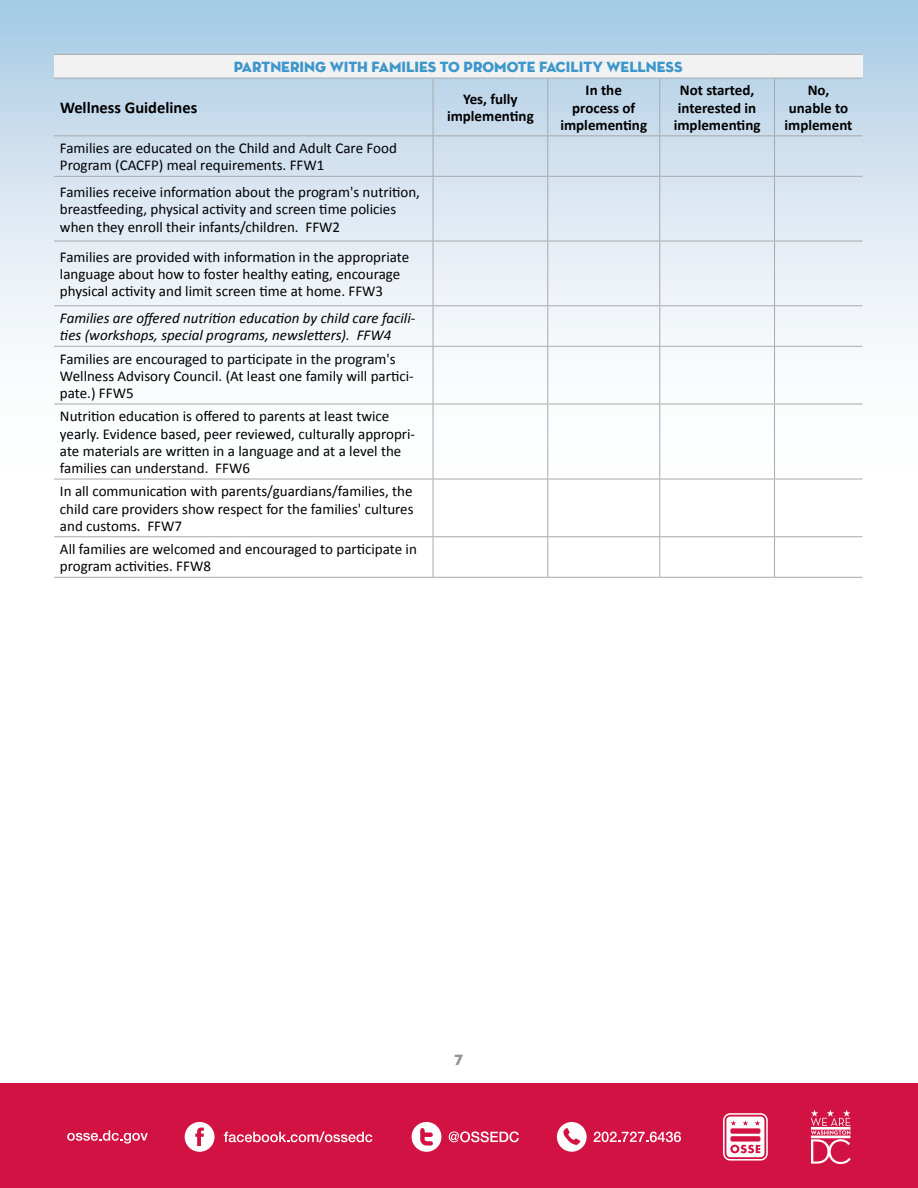
<style>
.page{position:relative;width:918px;height:1188px;background:#fff}
.page>*{position:absolute;margin:0;border:0;box-sizing:border-box;transform-origin:0 0}
.t1{font:700 16.5px "Calibri";color:#000}
.t2{font:15px/17.2px "Calibri";color:#000}
.t3{font:700 15px/17.2px "Calibri";color:#000;text-align:center}
.t4{font:italic 15px/17.2px "Calibri";color:#000}
.t5{font:15px "Neutra Disp Titling";color:#3e97cb}
.t6{font:15px "Neutra Disp Titling";color:#939598}
</style>
<div class="page">
<div style="left:0;top:0;width:918px;height:468px;background:linear-gradient(to bottom,#adcde5,#fff)"></div>
<div style="left:54px;top:54px;width:808px;height:24px;background:#f2f2f2"></div>
<hr style="left:54px;top:54px;width:379px;height:1px;background:#a7a9ac">
<hr style="left:433px;top:54px;width:115px;height:1px;background:#a7a9ac">
<hr style="left:548px;top:54px;width:112px;height:1px;background:#a7a9ac">
<hr style="left:660px;top:54px;width:115px;height:1px;background:#a7a9ac">
<hr style="left:775px;top:54px;width:87px;height:1px;background:#a7a9ac">
<hr style="left:54px;top:78px;width:379px;height:1px;background:#a7a9ac">
<hr style="left:433px;top:78px;width:115px;height:1px;background:#a7a9ac">
<hr style="left:433px;top:78px;width:1px;height:57px;background:#a7a9ac">
<hr style="left:548px;top:78px;width:112px;height:1px;background:#a7a9ac">
<hr style="left:547px;top:78px;width:1px;height:57px;background:#a7a9ac">
<hr style="left:660px;top:78px;width:115px;height:1px;background:#a7a9ac">
<hr style="left:659px;top:78px;width:1px;height:57px;background:#a7a9ac">
<hr style="left:775px;top:78px;width:87px;height:1px;background:#a7a9ac">
<hr style="left:774px;top:78px;width:1px;height:57px;background:#a7a9ac">
<hr style="left:54px;top:135px;width:379px;height:1px;background:#a7a9ac">
<hr style="left:433px;top:135px;width:115px;height:1px;background:#a7a9ac">
<hr style="left:433px;top:136px;width:1px;height:40px;background:#a7a9ac">
<hr style="left:548px;top:135px;width:112px;height:1px;background:#a7a9ac">
<hr style="left:547px;top:136px;width:1px;height:40px;background:#a7a9ac">
<hr style="left:660px;top:135px;width:115px;height:1px;background:#a7a9ac">
<hr style="left:659px;top:136px;width:1px;height:40px;background:#a7a9ac">
<hr style="left:775px;top:135px;width:87px;height:1px;background:#a7a9ac">
<hr style="left:774px;top:136px;width:1px;height:40px;background:#a7a9ac">
<hr style="left:54px;top:176px;width:379px;height:1px;background:#a7a9ac">
<hr style="left:433px;top:176px;width:115px;height:1px;background:#a7a9ac">
<hr style="left:433px;top:177px;width:1px;height:64px;background:#a7a9ac">
<hr style="left:548px;top:176px;width:112px;height:1px;background:#a7a9ac">
<hr style="left:547px;top:177px;width:1px;height:64px;background:#a7a9ac">
<hr style="left:660px;top:176px;width:115px;height:1px;background:#a7a9ac">
<hr style="left:659px;top:177px;width:1px;height:64px;background:#a7a9ac">
<hr style="left:775px;top:176px;width:87px;height:1px;background:#a7a9ac">
<hr style="left:774px;top:177px;width:1px;height:64px;background:#a7a9ac">
<hr style="left:54px;top:241px;width:379px;height:1px;background:#a7a9ac">
<hr style="left:433px;top:241px;width:115px;height:1px;background:#a7a9ac">
<hr style="left:433px;top:241px;width:1px;height:64px;background:#a7a9ac">
<hr style="left:548px;top:241px;width:112px;height:1px;background:#a7a9ac">
<hr style="left:547px;top:241px;width:1px;height:64px;background:#a7a9ac">
<hr style="left:660px;top:241px;width:115px;height:1px;background:#a7a9ac">
<hr style="left:659px;top:241px;width:1px;height:64px;background:#a7a9ac">
<hr style="left:775px;top:241px;width:87px;height:1px;background:#a7a9ac">
<hr style="left:774px;top:241px;width:1px;height:64px;background:#a7a9ac">
<hr style="left:54px;top:305px;width:379px;height:1px;background:#a7a9ac">
<hr style="left:433px;top:305px;width:115px;height:1px;background:#a7a9ac">
<hr style="left:433px;top:306px;width:1px;height:40px;background:#a7a9ac">
<hr style="left:548px;top:305px;width:112px;height:1px;background:#a7a9ac">
<hr style="left:547px;top:306px;width:1px;height:40px;background:#a7a9ac">
<hr style="left:660px;top:305px;width:115px;height:1px;background:#a7a9ac">
<hr style="left:659px;top:306px;width:1px;height:40px;background:#a7a9ac">
<hr style="left:775px;top:305px;width:87px;height:1px;background:#a7a9ac">
<hr style="left:774px;top:306px;width:1px;height:40px;background:#a7a9ac">
<hr style="left:54px;top:346px;width:379px;height:1px;background:#a7a9ac">
<hr style="left:433px;top:346px;width:115px;height:1px;background:#a7a9ac">
<hr style="left:433px;top:347px;width:1px;height:57px;background:#a7a9ac">
<hr style="left:548px;top:346px;width:112px;height:1px;background:#a7a9ac">
<hr style="left:547px;top:347px;width:1px;height:57px;background:#a7a9ac">
<hr style="left:660px;top:346px;width:115px;height:1px;background:#a7a9ac">
<hr style="left:659px;top:347px;width:1px;height:57px;background:#a7a9ac">
<hr style="left:775px;top:346px;width:87px;height:1px;background:#a7a9ac">
<hr style="left:774px;top:347px;width:1px;height:57px;background:#a7a9ac">
<hr style="left:54px;top:404px;width:379px;height:1px;background:#a7a9ac">
<hr style="left:433px;top:404px;width:115px;height:1px;background:#a7a9ac">
<hr style="left:433px;top:404px;width:1px;height:75px;background:#a7a9ac">
<hr style="left:548px;top:404px;width:112px;height:1px;background:#a7a9ac">
<hr style="left:547px;top:404px;width:1px;height:75px;background:#a7a9ac">
<hr style="left:660px;top:404px;width:115px;height:1px;background:#a7a9ac">
<hr style="left:659px;top:404px;width:1px;height:75px;background:#a7a9ac">
<hr style="left:775px;top:404px;width:87px;height:1px;background:#a7a9ac">
<hr style="left:774px;top:404px;width:1px;height:75px;background:#a7a9ac">
<hr style="left:54px;top:479px;width:379px;height:1px;background:#a7a9ac">
<hr style="left:433px;top:479px;width:115px;height:1px;background:#a7a9ac">
<hr style="left:433px;top:479px;width:1px;height:57px;background:#a7a9ac">
<hr style="left:548px;top:479px;width:112px;height:1px;background:#a7a9ac">
<hr style="left:547px;top:479px;width:1px;height:57px;background:#a7a9ac">
<hr style="left:660px;top:479px;width:115px;height:1px;background:#a7a9ac">
<hr style="left:659px;top:479px;width:1px;height:57px;background:#a7a9ac">
<hr style="left:775px;top:479px;width:87px;height:1px;background:#a7a9ac">
<hr style="left:774px;top:479px;width:1px;height:57px;background:#a7a9ac">
<hr style="left:54px;top:536px;width:379px;height:1px;background:#a7a9ac">
<hr style="left:433px;top:536px;width:115px;height:1px;background:#a7a9ac">
<hr style="left:433px;top:537px;width:1px;height:40px;background:#a7a9ac">
<hr style="left:548px;top:536px;width:112px;height:1px;background:#a7a9ac">
<hr style="left:547px;top:537px;width:1px;height:40px;background:#a7a9ac">
<hr style="left:660px;top:536px;width:115px;height:1px;background:#a7a9ac">
<hr style="left:659px;top:537px;width:1px;height:40px;background:#a7a9ac">
<hr style="left:775px;top:536px;width:87px;height:1px;background:#a7a9ac">
<hr style="left:774px;top:537px;width:1px;height:40px;background:#a7a9ac">
<hr style="left:54px;top:577px;width:379px;height:1px;background:#a7a9ac">
<hr style="left:433px;top:577px;width:115px;height:1px;background:#a7a9ac">
<hr style="left:548px;top:577px;width:112px;height:1px;background:#a7a9ac">
<hr style="left:660px;top:577px;width:115px;height:1px;background:#a7a9ac">
<hr style="left:775px;top:577px;width:87px;height:1px;background:#a7a9ac">
<div style="left:0;top:1084px;width:918px;height:104px;background:#d21242"></div>
<svg style="left:412px;top:1122px;width:29px;height:30px"></svg>
<svg style="left:185px;top:1122px;width:30px;height:30px"></svg>
<svg style="left:557px;top:1122px;width:30px;height:30px"></svg>
<svg style="left:67px;top:1130px;width:81px;height:14px"></svg>
<svg style="left:224px;top:1131px;width:148px;height:11px"></svg>
<svg style="left:449px;top:1131px;width:70px;height:11px"></svg>
<svg style="left:594px;top:1132px;width:87px;height:10px"></svg>
<svg style="left:811px;top:1110px;width:40px;height:54px"></svg>
<svg style="left:723px;top:1113px;width:45px;height:48px"></svg>
<p class="t5" style="left:234px;top:58px;width:450px">PARTNERING WITH FAMILIES TO PROMOTE FACILITY WELLNESS</p>
<p class="t1" style="left:60px;top:97px;width:139px">Wellness Guidelines</p>
<p class="t3" style="left:447px;top:90px;width:88px">Yes, fully implementing</p>
<p class="t3" style="left:560px;top:82px;width:88px">In the process of implementing</p>
<p class="t3" style="left:674px;top:82px;width:88px">Not started, interested in implementing</p>
<p class="t3" style="left:784px;top:82px;width:70px">No, unable to implement</p>
<p class="t2" style="left:60px;top:140px;width:338px">Families are educated on the Child and Adult Care Food<br>Program (CACFP) meal requirements. FFW1</p>
<p class="t2" style="left:60px;top:184px;width:362px">Families receive information about the program's nutrition, breastfeeding, physical activity and screen time policies when they enroll their infants/children. FFW2</p>
<p class="t2" style="left:60px;top:248px;width:351px">Families are provided with information in the appropriate language about how to foster healthy eating, encourage physical activity and limit screen time at home. FFW3</p>
<p class="t4" style="left:60px;top:309px;width:357px">Families are offered nutrition education by child care facili&shy;ties (workshops, special programs, newsletters). FFW4</p>
<p class="t2" style="left:60px;top:350px;width:355px">Families are encouraged to participate in the program's<br>Wellness Advisory Council. (At least one family will partici&shy;pate.) FFW5</p>
<p class="t2" style="left:60px;top:408px;width:357px">Nutrition education is offered to parents at least twice yearly. Evidence based, peer reviewed, culturally appropri&shy;ate materials are written in a language and at a level the families can understand. FFW6</p>
<p class="t2" style="left:60px;top:483px;width:355px;text-align:justify">In all communication with parents/guardians/families, the child care providers show respect for the families' cultures and customs. FFW7</p>
<p class="t2" style="left:60px;top:540px;width:358px">All families are welcomed and encouraged to participate in program activities. FFW8</p>
<p class="t6" style="left:455px;top:1050px;width:10px">7</p>
</div>
